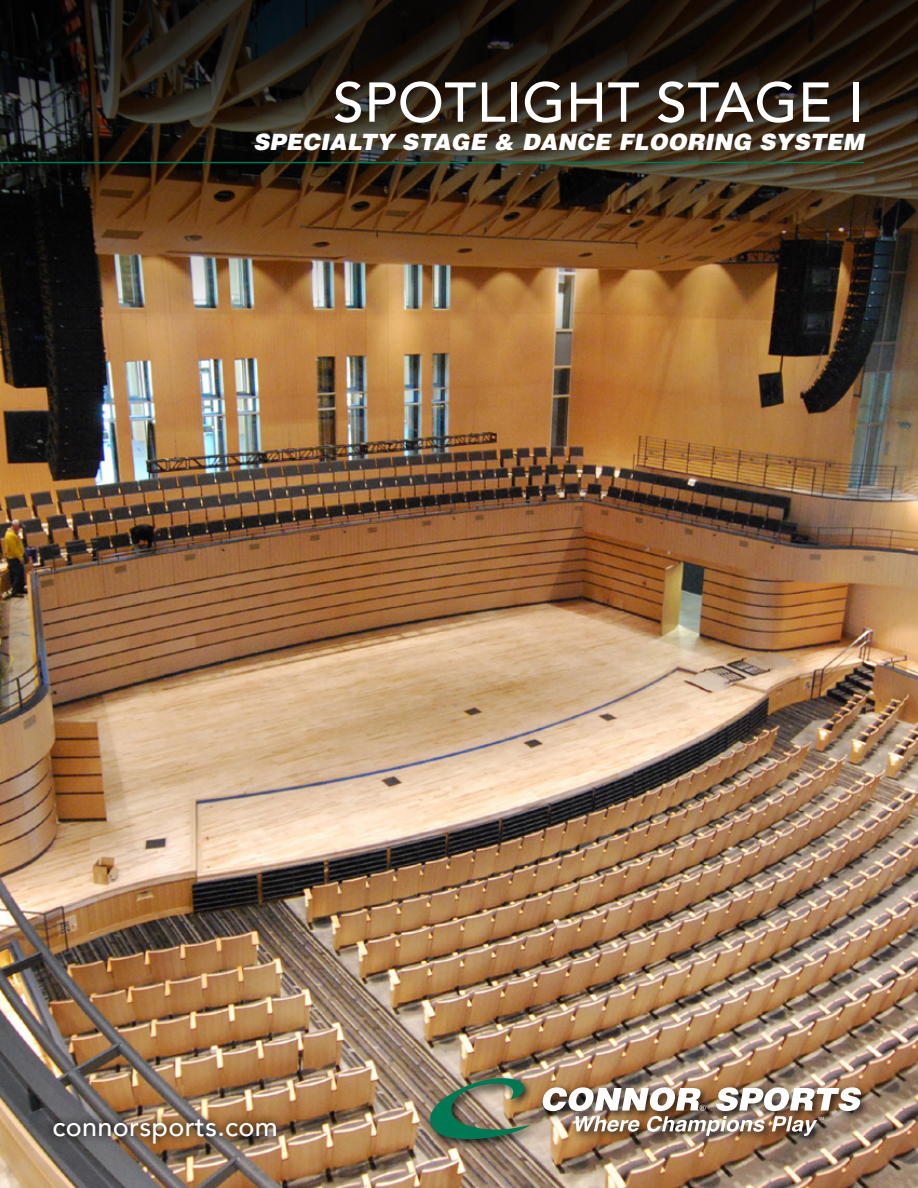
<style>
.page{position:relative;width:918px;height:1188px;background:#fff}
.page>*{position:absolute;margin:0;border:0;box-sizing:border-box;transform-origin:0 0}
.t1{font:500 55.5px "Avenir";letter-spacing:.01em;color:#fff}
.t2{font:500 27px "Avenir";letter-spacing:.01em;color:#fff}
.t3{font:italic 900 22.5px "Helvetica";letter-spacing:.01em;color:#fff}
</style>
<div class="page">
<img style="left:0;top:320px;width:918px;height:868px">
<img style="left:0;top:0;width:918px;height:320px">
<img style="left:44px;top:1111px;width:242px;height:41px">
<hr style="left:0;top:162px;width:864px;height:1px;background:#007853">
<div style="left:426px;top:1074px;width:446px;height:76px;background:#000;opacity:.75"></div>
<img style="left:430px;top:1078px;width:101px;height:61px">
<img style="left:543px;top:1087px;width:318px;height:49px">
<h1 class="t1" style="left:333px;top:54px;width:533px">SPOTLIGHT STAGE I</h1>
<p class="t3" style="left:253px;top:127px;width:612px">SPECIALTY STAGE &amp; DANCE FLOORING SYSTEM</p>
<p class="t2" style="left:53px;top:1103px;width:227px">connorsports.com</p>
</div>
